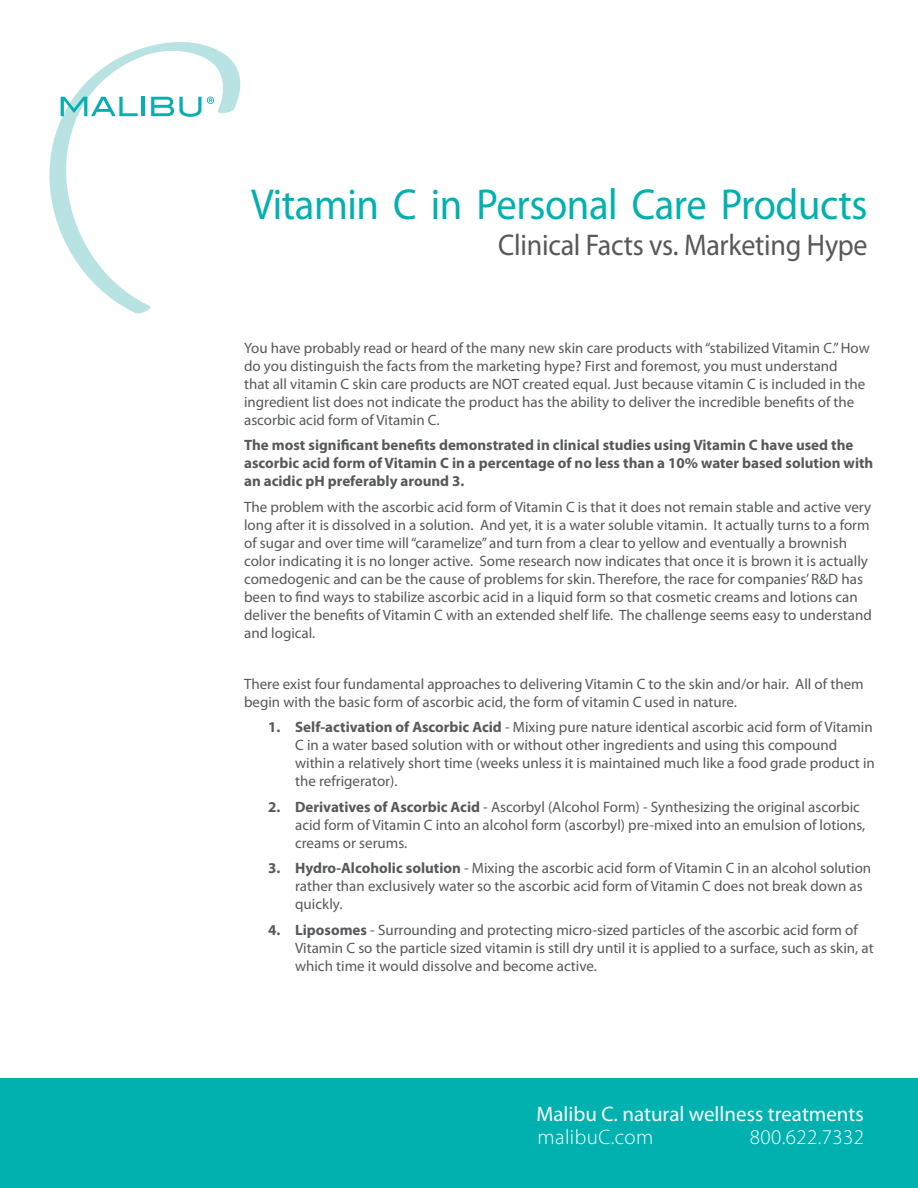
<style>
.page{position:relative;width:918px;height:1188px;background:#fff}
.page>*{position:absolute;margin:0;border:0;box-sizing:border-box;transform-origin:0 0}
.t1{font:43.5px "Myriad Pro";letter-spacing:-.01em;color:#00b1b0;scale:.93 1}
.t2{font:30px "Myriad Pro";letter-spacing:-.01em;color:#57585a;scale:.93 1}
.t3{font:21px "Myriad Pro";color:#fff}
.t4{font:300 21px "Myriad Pro";letter-spacing:.02em;color:#fff}
.Body{font:15px/18px "Myriad Pro";color:#57585a}
.Body-2{font:700 15px/18px "Myriad Pro";color:#57585a}
.s1{font-weight:700}
</style>
<div class="page">
<div style="left:0;top:1079px;width:918px;height:109px;background:#00b1b0"></div>
<svg style="left:49px;top:42px;width:192px;height:272px"></svg>
<svg style="left:61px;top:97px;width:77px;height:19px"></svg>
<hr style="left:141px;top:97px;width:4px;height:19px;background:#00b1b0">
<svg style="left:151px;top:97px;width:63px;height:20px"></svg>
<p class="t1" style="left:251px;top:177px;width:664px">Vitamin C in Personal Care Products</p>
<p class="t2" style="left:498px;top:226px;width:399px">Clinical Facts vs. Marketing Hype</p>
<p class="Body" style="left:244px;top:338px;width:627px">You have probably read or heard of the many new skin care products with “stabilized Vitamin C.” How do you distinguish the facts from the marketing hype? First and foremost, you must understand<br>that all vitamin C skin care products are NOT created equal. Just because vitamin C is included in the ingredient list does not indicate the product has the ability to deliver the incredible benefits of the ascorbic acid form of Vitamin C.</p>
<p class="Body-2" style="left:244px;top:435px;width:631px">The most significant benefits demonstrated in clinical studies using Vitamin C have used the ascorbic acid form of Vitamin C in a percentage of no less than a 10% water based solution with an acidic pH preferably around 3.</p>
<p class="Body" style="left:244px;top:497px;width:629px">The problem with the ascorbic acid form of Vitamin C is that it does not remain stable and active very long after it is dissolved in a solution. And yet, it is a water soluble vitamin. It actually turns to a form of sugar and over time will “caramelize” and turn from a clear to yellow and eventually a brownish color indicating it is no longer active. Some research now indicates that once it is brown it is actually comedogenic and can be the cause of problems for skin. Therefore, the race for companies’ R&amp;D has been to find ways to stabilize ascorbic acid in a liquid form so that cosmetic creams and lotions can deliver the benefits of Vitamin C with an extended shelf life. The challenge seems easy to understand and logical.</p>
<p class="Body" style="left:244px;top:674px;width:621px">There exist four fundamental approaches to delivering Vitamin C to the skin and/or hair. All of them begin with the basic form of ascorbic acid, the form of vitamin C used in nature.</p>
<p class="Body" style="left:295px;top:718px;width:581px;text-indent:-27px"><span class="s1">1. Self-activation of Ascorbic Acid</span> - Mixing pure nature identical ascorbic acid form of Vitamin C in a water based solution with or without other ingredients and using this compound within a relatively short time (weeks unless it is maintained much like a food grade product in the refrigerator).</p>
<p class="Body" style="left:295px;top:797px;width:572px;text-indent:-27px"><span class="s1">2. Derivatives of Ascorbic Acid</span> - Ascorbyl (Alcohol Form) - Synthesizing the original ascorbic acid form of Vitamin C into an alcohol form (ascorbyl) pre-mixed into an emulsion of lotions, creams or serums.</p>
<p class="Body" style="left:295px;top:859px;width:578px;text-indent:-27px"><span class="s1">3. Hydro-Alcoholic solution</span> - Mixing the ascorbic acid form of Vitamin C in an alcohol solution rather than exclusively water so the ascorbic acid form of Vitamin C does not break down as quickly.</p>
<p class="Body" style="left:295px;top:920px;width:580px;text-indent:-27px"><span class="s1">4. Liposomes</span> - Surrounding and protecting micro-sized particles of the ascorbic acid form of<br>Vitamin C so the particle sized vitamin is still dry until it is applied to a surface, such as skin, at which time it would dissolve and become active.</p>
<h3 class="t3" style="left:536px;top:1101px;width:329px">Malibu C. natural wellness treatments</h3>
<h3 class="t4" style="left:538px;top:1125px;width:117px">malibuC.com</h3>
<h3 class="t4" style="left:750px;top:1125px;width:116px">800.622.7332</h3>
</div>
